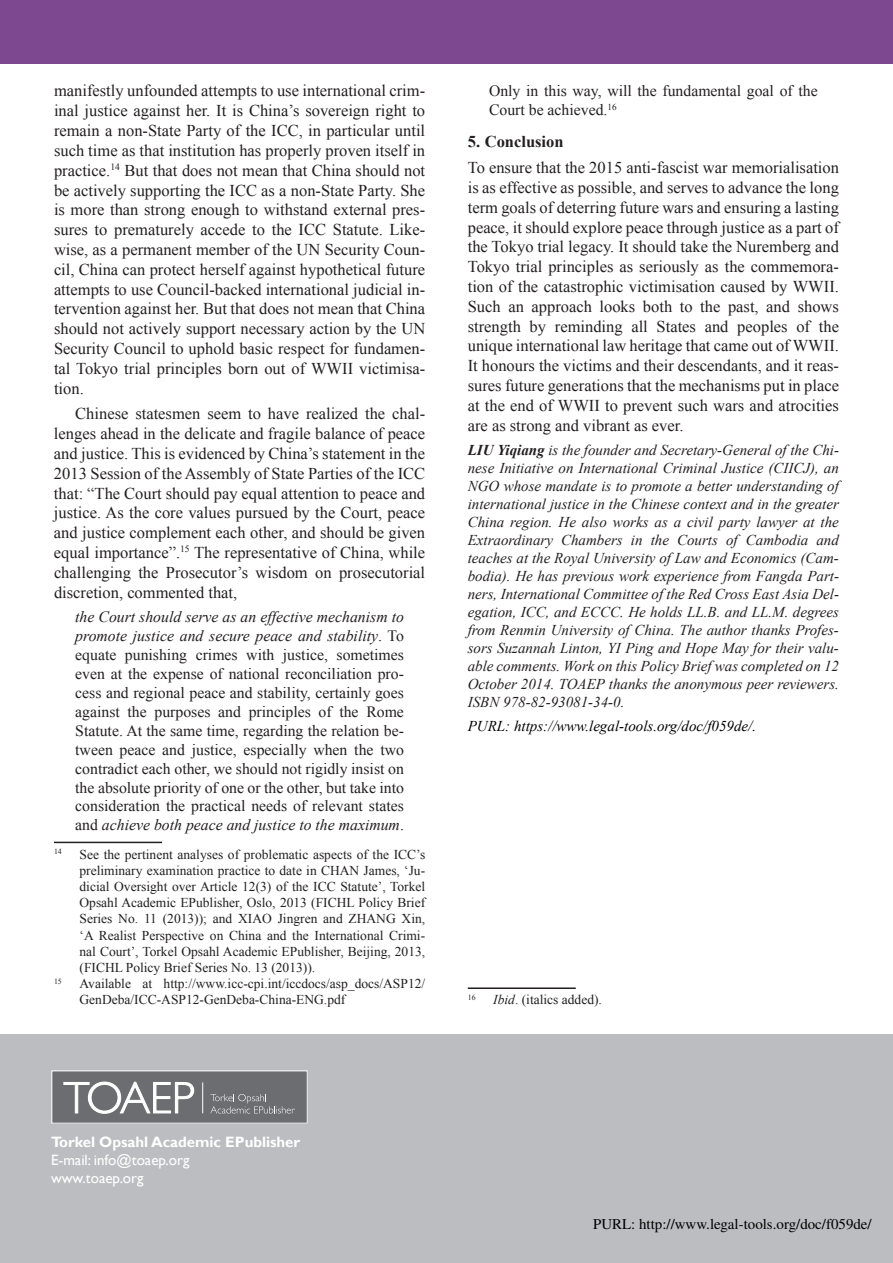
<style>
.page{position:relative;width:893px;height:1263px;background:#fff}
.page>*{position:absolute;margin:0;border:0;box-sizing:border-box;transform-origin:0 0}
.t1{font:16.5px/19.8px "Times New Roman";color:#231f20;text-align:justify}
.t2{font:700 16.5px "Times New Roman";color:#231f20}
.t3{font:15.75px/18.9px "Times New Roman";color:#231f20;text-align:justify}
.t4{font:italic 15px/18px "Times New Roman";color:#231f20;text-align:justify}
.t5{font:italic 15px "Times New Roman";color:#000}
.t6{font:15px "Nimbus Rom No 9 L";color:#000}
.t7{font:15px/18px "Gill Sans";color:#fff}
.t8{font:700 15px "Gill Sans";color:#fff}
.t9{font:13.5px/16.2px "Times New Roman";color:#231f20;text-align:justify}
.t10{font:7.8px "Times New Roman";color:#231f20}
.s1{font-style:italic}
.s2{font-weight:700}
</style>
<div class="page">
<div style="left:0;top:1035px;width:893px;height:228px;background:#bcbdc0"></div>
<div style="left:0;top:0;width:893px;height:64px;background:#7e4890"></div>
<svg style="left:53px;top:1072px;width:253px;height:50px;background:#7d7d80"></svg>
<hr style="left:202px;top:1082px;width:1px;height:31px;background:#fff">
<div style="left:51px;top:1070px;width:257px;height:54px;border:1px solid #fff"></div>
<hr style="left:54px;top:842px;width:108px;height:1px;background:#231f20">
<hr style="left:468px;top:987px;width:108px;height:2px;background:#231f20">
<p class="t1" style="left:54px;top:81px;width:373px">manifestly unfounded attempts to use international crim&shy;inal justice against her. It is China’s sovereign right to remain a non-State Party of the ICC, in particular until such time as that institution has properly proven itself in practice.<sup>14</sup> But that does not mean that China should not be actively supporting the ICC as a non-State Party. She is more than strong enough to withstand external pres&shy;sures to prematurely accede to the ICC Statute. Like&shy;wise, as a permanent member of the UN Security Coun&shy;cil, China can protect herself against hypothetical future attempts to use Council-backed international judicial in&shy;tervention against her. But that does not mean that China should not actively support necessary action by the UN Security Council to uphold basic respect for fundamen&shy;tal Tokyo trial principles born out of WWII victimisa&shy;tion.</p>
<p class="t1" style="left:54px;top:404px;width:373px;text-indent:21px">Chinese statesmen seem to have realized the chal&shy;lenges ahead in the delicate and fragile balance of peace and justice. This is evidenced by China’s statement in the 2013 Session of the Assembly of State Parties of the ICC that: “The Court should pay equal attention to peace and justice. As the core values pursued by the Court, peace and justice complement each other, and should be given equal importance”.<sup>15</sup> The representative of China, while challenging the Prosecutor’s wisdom on prosecutorial discretion, commented that,</p>
<p class="t3" style="left:75px;top:607px;width:330px"><span class="s1">the Court should serve as an effective mechanism to promote justice and secure peace and stability</span>. To equate punishing crimes with justice, sometimes even at the expense of national reconciliation pro&shy;cess and regional peace and stability, certainly goes against the purposes and principles of the Rome Statute. At the same time, regarding the relation be&shy;tween peace and justice, especially when the two contradict each other, we should not rigidly insist on the absolute priority of one or the other, but take into consideration the practical needs of relevant states and <span class="s1">achieve both peace and justice to the maximum</span>.</p>
<p class="t10" style="left:54px;top:846px;width:9px">14</p>
<p class="t9" style="left:80px;top:846px;width:347px">See the pertinent analyses of problematic aspects of the ICC’s preliminary examination practice to date in CHAN James, ‘Ju&shy;dicial Oversight over Article 12(3) of the ICC Statute’, Torkel Opsahl Academic EPublisher, Oslo, 2013 (FICHL Policy Brief Series No. 11 (2013)); and XIAO Jingren and ZHANG Xin, ‘A Realist Perspective on China and the International Crimi&shy;nal Court’, Torkel Opsahl Academic EPublisher, Beijing, 2013, (FICHL Policy Brief Series No. 13 (2013)).</p>
<p class="t10" style="left:54px;top:976px;width:9px">15</p>
<p class="t9" style="left:80px;top:975px;width:347px">Available at http://www.icc-cpi.int/iccdocs/asp_docs/ASP12/<br>GenDeba/ICC-ASP12-GenDeba-China-ENG.pdf</p>
<p class="t3" style="left:489px;top:81px;width:330px">Only in this way, will the fundamental goal of the<br>Court be achieved.<sup>16</sup></p>
<p class="t2" style="left:468px;top:130px;width:97px">5. Conclusion</p>
<p class="t1" style="left:468px;top:158px;width:373px">To ensure that the 2015 anti-fascist war memorialisation is as effective as possible, and serves to advance the long term goals of deterring future wars and ensuring a lasting peace, it should explore peace through justice as a part of the Tokyo trial legacy. It should take the Nuremberg and Tokyo trial principles as seriously as the commemora&shy;tion of the catastrophic victimisation caused by WWII.<br>Such an approach looks both to the past, and shows strength by reminding all States and peoples of the unique international law heritage that came out of WWII.<br>It honours the victims and their descendants, and it reas&shy;sures future generations that the mechanisms put in place at the end of WWII to prevent such wars and atrocities are as strong and vibrant as ever.</p>
<p class="t4" style="left:468px;top:440px;width:373px"><span class="s2">LIU Yiqiang</span> is the founder and Secretary-General of the Chi&shy;nese Initiative on International Criminal Justice (CIICJ), an NGO whose mandate is to promote a better understanding of international justice in the Chinese context and in the greater China region. He also works as a civil party lawyer at the Extraordinary Chambers in the Courts of Cambodia and teaches at the Royal University of Law and Economics (Cam&shy;bodia). He has previous work experience from Fangda Part&shy;ners, International Committee of the Red Cross East Asia Del&shy;egation, ICC, and ECCC. He holds LL.B. and LL.M. degrees from Renmin University of China. The author thanks Profes&shy;sors Suzannah Linton, YI Ping and Hope May for their valu&shy;able comments. Work on this Policy Brief was completed on 12<br>October 2014. TOAEP thanks the anonymous peer reviewers.<br>ISBN 978-82-93081-34-0.</p>
<p class="t5" style="left:468px;top:715px;width:290px">PURL: https://www.legal-tools.org/doc/f059de/.</p>
<p class="t10" style="left:468px;top:992px;width:9px">16</p>
<p class="t9" style="left:493px;top:991px;width:110px"><span class="s1">Ibid</span>. (italics added).</p>
<p class="t8" style="left:51px;top:1133px;width:251px">Torkel Opsahl Academic EPublisher</p>
<p class="t7" style="left:51px;top:1152px;width:140px">E-mail: info@toaep.org www.toaep.org</p>
<p class="t6" style="left:593px;top:1219px;width:280px">PURL: http://www.legal-tools.org/doc/f059de/</p>
</div>
